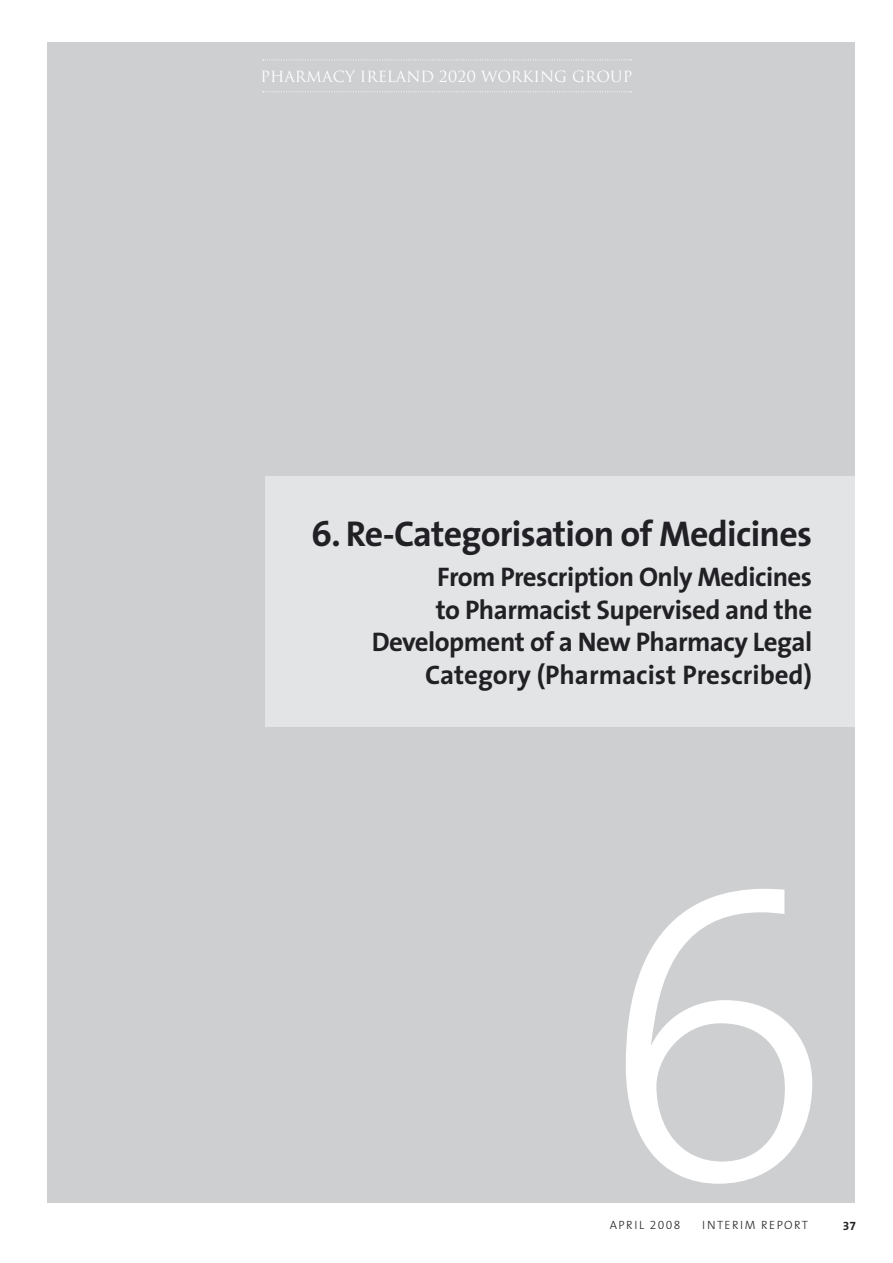
<style>
.page{position:relative;width:893px;height:1263px;background:#fff}
.page>*{position:absolute;margin:0;border:0;box-sizing:border-box;transform-origin:0 0}
.t1{font:426.75px "The Sans Light Expert";color:#fff}
.t2{font:700 36px "The Sans";letter-spacing:-.02em;color:#212125}
.t3{font:700 27px/32.4px "The Sans";letter-spacing:-.02em;color:#212125;text-align:right}
.t4{font:15px "Trajan";color:#fff}
.t5{font:300 12px "The Sans";letter-spacing:.12em;color:#212125}
.t6{font:12px "The Sans Bold Expert";color:#212125}
.s1{font-family:"The Sans Light Expert";font-weight:400}
</style>
<div class="page">
<div style="left:47px;top:43px;width:808px;height:1160px;background:#cdcfd1"></div>
<div style="left:265px;top:476px;width:590px;height:250px;background:#e3e4e5"></div>
<svg style="left:263px;top:91px;width:369px;height:1px"></svg>
<svg style="left:263px;top:60px;width:369px;height:1px"></svg>
<p class="t4" style="left:261px;top:68px;width:373px">PHARMACY IRELAND 2020 WORKING GROUP</p>
<p class="t2" style="left:311px;top:503px;width:502px">6. Re-Categorisation of Medicines</p>
<p class="t3" style="left:372px;top:560px;width:442px">From Prescription Only Medicines<br>to Pharmacist Supervised and the Development of a New Pharmacy Legal Category (Pharmacist Prescribed)</p>
<p class="t1" style="left:601px;top:683px;width:236px">6</p>
<p class="t5" style="left:610px;top:1215px;width:72px">APRIL <span class="s1">2008</span></p>
<p class="t5" style="left:702px;top:1215px;width:107px">INTERIM REPORT</p>
<p class="t6" style="left:843px;top:1215px;width:15px">37</p>
</div>
